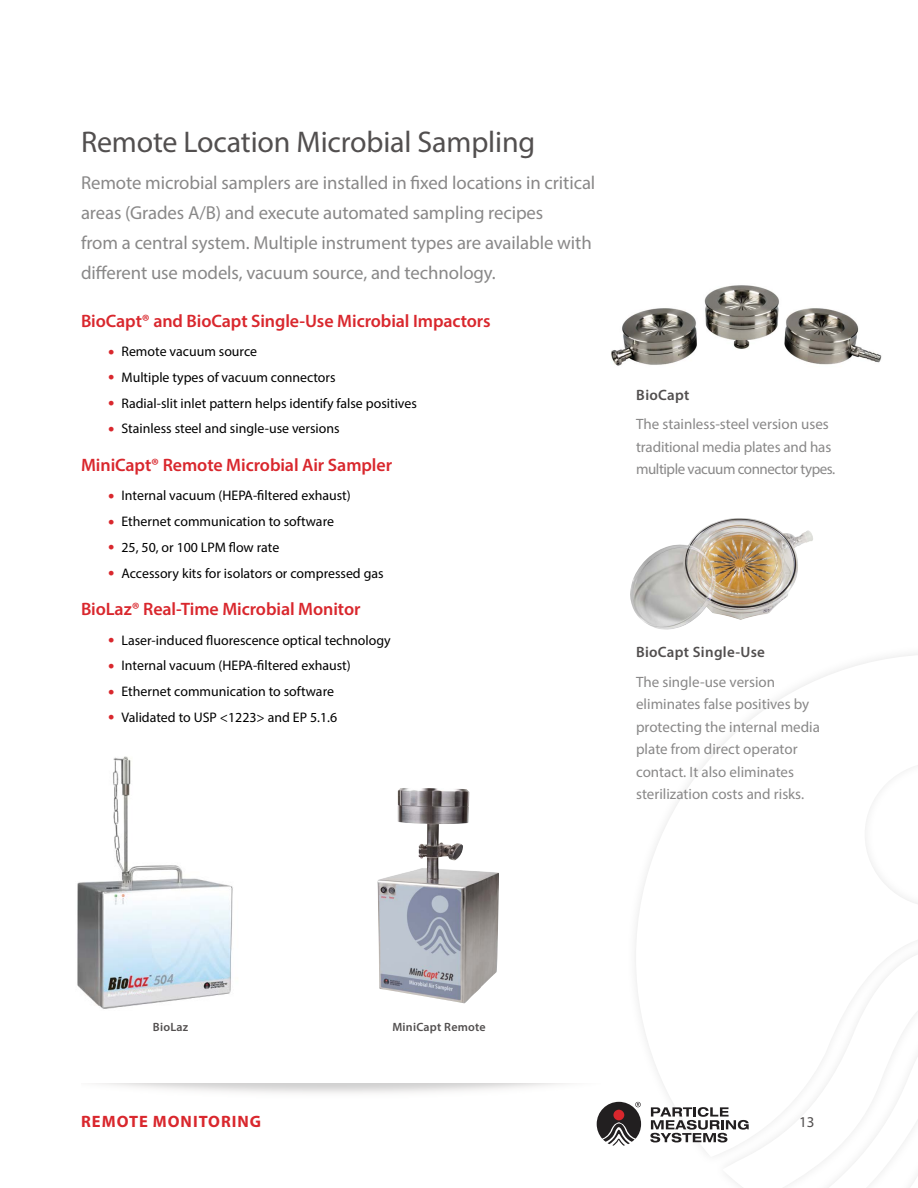
<style>
.page{position:relative;width:918px;height:1188px;background:#fff}
.page>*{position:absolute;margin:0;border:0;box-sizing:border-box;transform-origin:0 0}
.t1{font:30px "Myriad Pro";letter-spacing:-.005em;color:#524f4f}
.t2{font:18.75px/30px "Myriad Pro";letter-spacing:-.005em;color:#898888}
.t3{font:600 18px "Myriad Pro";letter-spacing:-.005em;color:#d9272d}
.t4{font:700 16.5px "Myriad Pro";letter-spacing:.06em;color:#d9272d}
.t5{font:15px/22.5px "Myriad Pro";color:#898888}
.t6{font:600 15px "Myriad Pro";letter-spacing:.02em;color:#524f4f}
.t7{font:15px "Myriad Pro";color:#524f4f}
.t8{font:13.8px "Myriad Pro";color:#000}
.t9{font:600 12px "Myriad Pro";letter-spacing:.02em;color:#524f4f}
.s1{font-size:22.5px;color:#d9272d}
</style>
<div class="page">
<svg style="left:636px;top:654px;width:282px;height:534px"></svg>
<svg style="left:650px;top:1107px;width:99px;height:35px"></svg>
<svg style="left:597px;top:1102px;width:44px;height:44px"></svg>
<div style="left:613px;top:1110px;width:11px;height:10px;background:#d9272d;border-radius:50%"></div>
<img style="left:77px;top:756px;width:156px;height:253px">
<img style="left:377px;top:788px;width:122px;height:215px">
<img style="left:611px;top:285px;width:271px;height:81px">
<img style="left:630px;top:518px;width:183px;height:112px">
<h1 class="t1" style="left:81px;top:124px;width:456px">Remote Location Microbial Sampling</h1>
<p class="t2" style="left:81px;top:167px;width:516px">Remote microbial samplers are installed in fixed locations in critical areas (Grades A/B) and execute automated sampling recipes<br>from a central system. Multiple instrument types are available with different use models, vacuum source, and technology.</p>
<h3 class="t3" style="left:81px;top:309px;width:411px">BioCapt® and BioCapt Single-Use Microbial Impactors</h3>
<p class="t8" style="left:108px;top:343px;width:151px"><span class="s1">•</span> Remote vacuum source</p>
<p class="t8" style="left:108px;top:369px;width:229px"><span class="s1">•</span> Multiple types of vacuum connectors</p>
<p class="t8" style="left:108px;top:394px;width:310px"><span class="s1">•</span> Radial-slit inlet pattern helps identify false positives</p>
<p class="t8" style="left:108px;top:420px;width:233px"><span class="s1">•</span> Stainless steel and single-use versions</p>
<h3 class="t3" style="left:81px;top:454px;width:313px">MiniCapt® Remote Microbial Air Sampler</h3>
<p class="t8" style="left:108px;top:487px;width:244px"><span class="s1">•</span> Internal vacuum (HEPA-filtered exhaust)</p>
<p class="t8" style="left:108px;top:513px;width:228px"><span class="s1">•</span> Ethernet communication to software</p>
<p class="t8" style="left:108px;top:539px;width:173px"><span class="s1">•</span> 25, 50, or 100 LPM flow rate</p>
<p class="t8" style="left:108px;top:564px;width:277px"><span class="s1">•</span> Accessory kits for isolators or compressed gas</p>
<h3 class="t3" style="left:81px;top:598px;width:281px">BioLaz® Real-Time Microbial Monitor</h3>
<p class="t8" style="left:108px;top:631px;width:284px"><span class="s1">•</span> Laser-induced fluorescence optical technology</p>
<p class="t8" style="left:108px;top:657px;width:244px"><span class="s1">•</span> Internal vacuum (HEPA-filtered exhaust)</p>
<p class="t8" style="left:108px;top:683px;width:228px"><span class="s1">•</span> Ethernet communication to software</p>
<p class="t8" style="left:108px;top:709px;width:231px"><span class="s1">•</span> Validated to USP &lt;1223&gt; and EP 5.1.6</p>
<p class="t6" style="left:636px;top:385px;width:55px">BioCapt</p>
<p class="t5" style="left:636px;top:413px;width:201px">The stainless-steel version uses traditional media plates and has multiple vacuum connector types.</p>
<p class="t6" style="left:636px;top:643px;width:130px">BioCapt Single-Use</p>
<p class="t5" style="left:636px;top:670px;width:185px">The single-use version eliminates false positives by protecting the internal media plate from direct operator contact. It also eliminates sterilization costs and risks.</p>
<p class="t9" style="left:153px;top:1020px;width:37px">BioLaz</p>
<p class="t9" style="left:392px;top:1020px;width:95px">MiniCapt Remote</p>
<p class="t4" style="left:81px;top:1111px;width:182px">REMOTE MONITORING</p>
<p class="t7" style="left:799px;top:1113px;width:17px">13</p>
</div>
